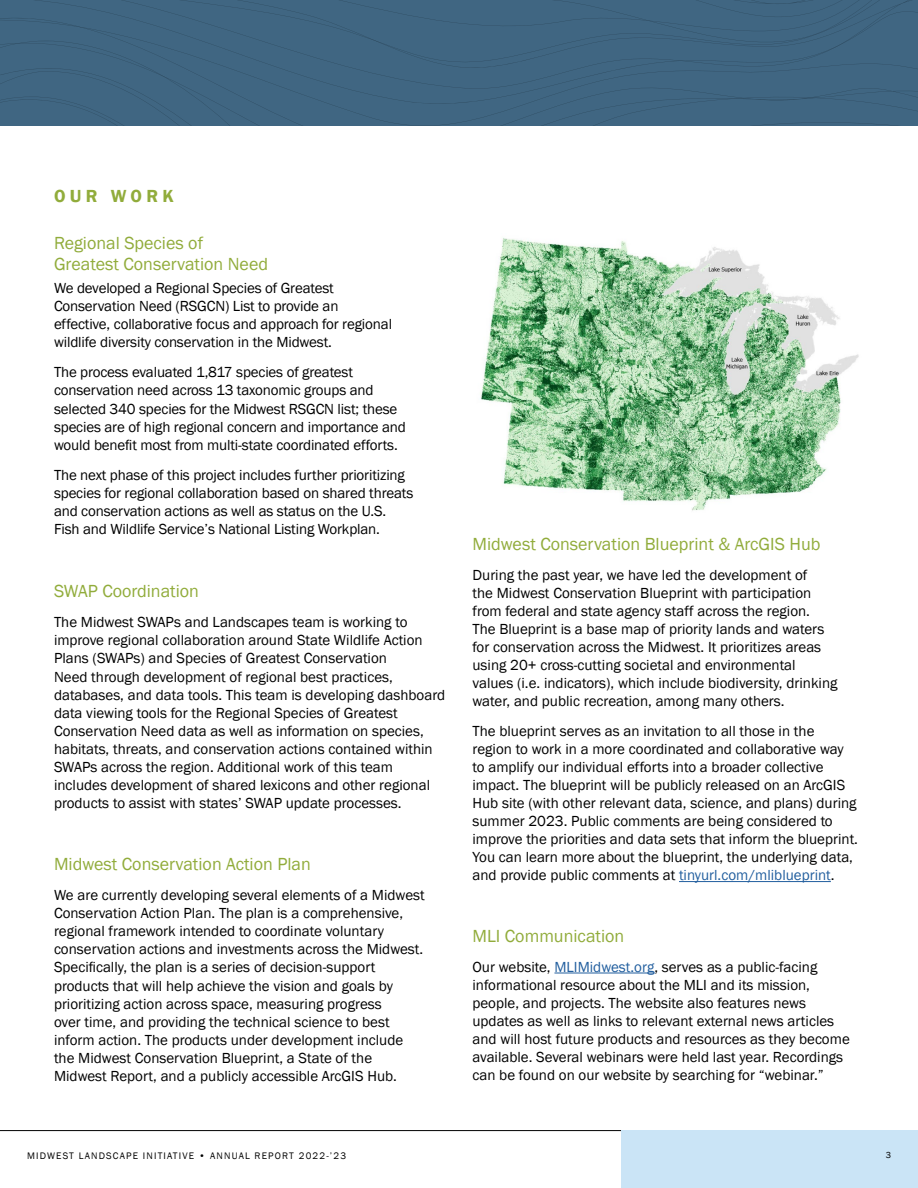
<style>
.page{position:relative;width:918px;height:1188px;background:#fff}
.page>*{position:absolute;margin:0;border:0;box-sizing:border-box;transform-origin:0 0}
.t1{font:18px/21.8px "Franklin Gothic";color:#91ac3b}
.t2{font:600 18px "Franklin Gothic";letter-spacing:.24em;color:#91ac3b}
.t3{font:15px/18.1px "Franklin Gothic";color:#000}
.t4{font:9.75px "Franklin Gothic";letter-spacing:.12em;color:#000}
.t5{font:9px "Franklin Gothic";color:#000}
.s1{color:#215e9e}
</style>
<div class="page">
<div style="left:621px;top:1130px;width:297px;height:58px;background:#cae4f6"></div>
<hr style="left:0;top:1130px;width:621px;height:1px;background:#000">
<hr style="left:679px;top:881px;width:152px;height:1px;background:#215e9e">
<hr style="left:554px;top:973px;width:100px;height:1px;background:#215e9e">
<svg style="left:0;top:123px;width:918px;height:3px;background:#3f6581"></svg>
<div style="left:0;top:85px;width:918px;height:38px;background:#406682"></div>
<div style="left:0;top:56px;width:918px;height:29px;background:#406682"></div>
<div style="left:0;top:4px;width:918px;height:52px;background:#406682"></div>
<svg style="left:0;top:0;width:918px;height:4px;background:#3f6580"></svg>
<img style="left:481px;top:238px;width:378px;height:273px">
<p class="t2" style="left:54px;top:185px;width:121px">OUR WORK</p>
<p class="t1" style="left:54px;top:232px;width:216px">Regional Species of<br>Greatest Conservation Need</p>
<p class="t3" style="left:54px;top:279px;width:340px">We developed a Regional Species of Greatest Conservation Need (RSGCN) List to provide an effective, collaborative focus and approach for regional wildlife diversity conservation in the Midwest.</p>
<p class="t3" style="left:54px;top:364px;width:354px">The process evaluated 1,817 species of greatest conservation need across 13 taxonomic groups and selected 340 species for the Midwest RSGCN list; these species are of high regional concern and importance and would benefit most from multi-state coordinated efforts.</p>
<p class="t3" style="left:54px;top:466px;width:361px">The next phase of this project includes further prioritizing species for regional collaboration based on shared threats and conservation actions as well as status on the U.S.<br>Fish and Wildlife Service’s National Listing Workplan.</p>
<p class="t1" style="left:54px;top:581px;width:146px">SWAP Coordination</p>
<p class="t3" style="left:54px;top:614px;width:393px">The Midwest SWAPs and Landscapes team is working to improve regional collaboration around State Wildlife Action Plans (SWAPs) and Species of Greatest Conservation<br>Need through development of regional best practices, databases, and data tools. This team is developing dashboard data viewing tools for the Regional Species of Greatest Conservation Need data as well as information on species, habitats, threats, and conservation actions contained within SWAPs across the region. Additional work of this team includes development of shared lexicons and other regional products to assist with states’ SWAP update processes.</p>
<p class="t1" style="left:54px;top:853px;width:258px">Midwest Conservation Action Plan</p>
<p class="t3" style="left:54px;top:886px;width:372px">We are currently developing several elements of a Midwest Conservation Action Plan. The plan is a comprehensive, regional framework intended to coordinate voluntary conservation actions and investments across the Midwest.<br>Specifically, the plan is a series of decision-support products that will help achieve the vision and goals by prioritizing action across space, measuring progress<br>over time, and providing the technical science to best inform action. The products under development include the Midwest Conservation Blueprint, a State of the Midwest Report, and a publicly accessible ArcGIS Hub.</p>
<p class="t1" style="left:472px;top:534px;width:349px">Midwest Conservation Blueprint &amp; ArcGIS Hub</p>
<p class="t3" style="left:472px;top:567px;width:367px">During the past year, we have led the development of<br>the Midwest Conservation Blueprint with participation from federal and state agency staff across the region.<br>The Blueprint is a base map of priority lands and waters for conservation across the Midwest. It prioritizes areas using 20+ cross-cutting societal and environmental values (i.e. indicators), which include biodiversity, drinking water, and public recreation, among many others.</p>
<p class="t3" style="left:472px;top:723px;width:387px">The blueprint serves as an invitation to all those in the<br>region to work in a more coordinated and collaborative way to amplify our individual efforts into a broader collective impact. The blueprint will be publicly released on an ArcGIS Hub site (with other relevant data, science, and plans) during summer 2023. Public comments are being considered to improve the priorities and data sets that inform the blueprint.<br>You can learn more about the blueprint, the underlying data, and provide public comments at <span class="s1">tinyurl.com/mliblueprint</span>.</p>
<p class="t1" style="left:472px;top:925px;width:153px">MLI Communication</p>
<p class="t3" style="left:472px;top:958px;width:379px">Our website, <span class="s1">MLIMidwest.org</span>, serves as a public-facing informational resource about the MLI and its mission, people, and projects. The website also features news updates as well as links to relevant external news articles and will host future products and resources as they become available. Several webinars were held last year. Recordings can be found on our website by searching for “webinar.”</p>
<p class="t4" style="left:27px;top:1149px;width:321px">MIDWEST LANDSCAPE INITIATIVE • ANNUAL REPORT 2022-’23</p>
<p class="t5" style="left:886px;top:1149px;width:7px">3</p>
</div>
